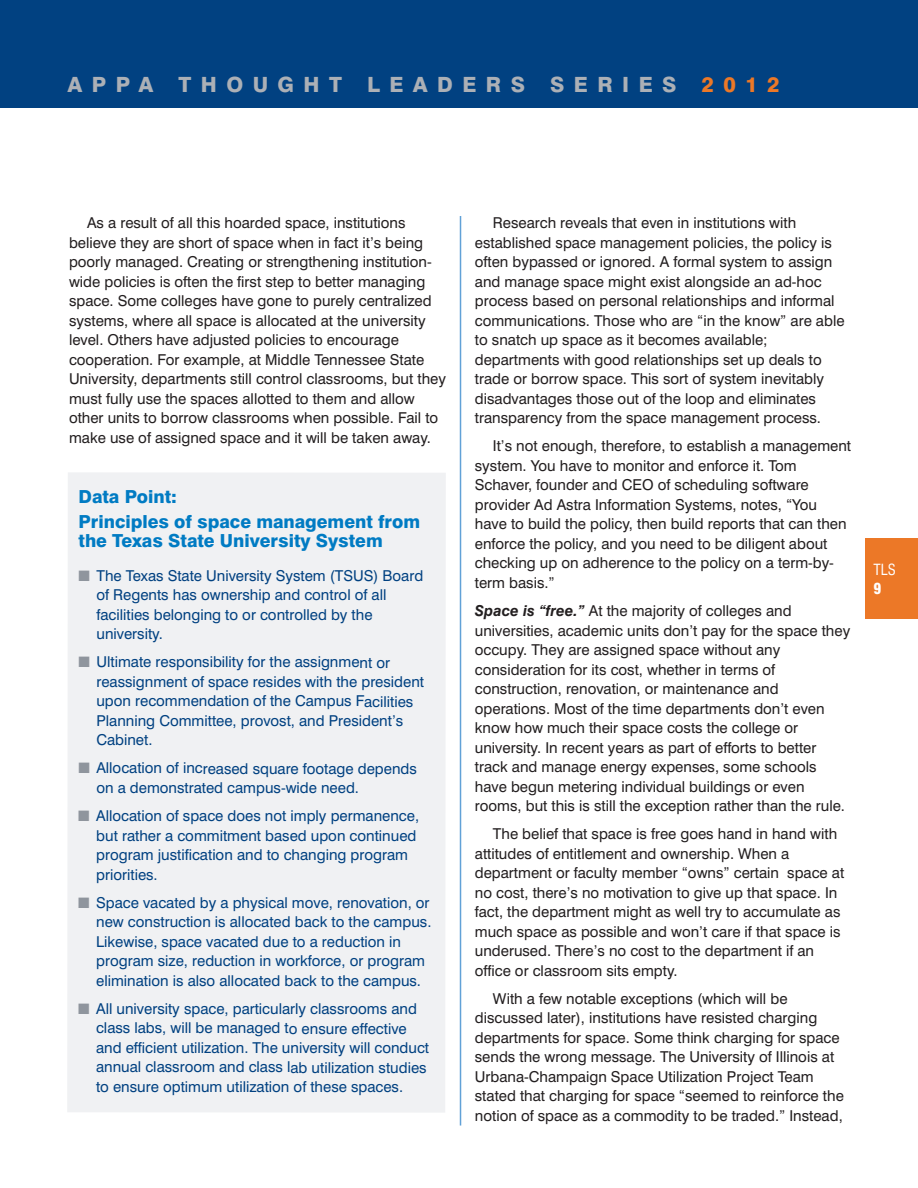
<style>
.page{position:relative;width:918px;height:1188px;background:#fff}
.page>*{position:absolute;margin:0;border:0;box-sizing:border-box;transform-origin:0 0}
.t1{font:800 21px "Swiss 721 BT";letter-spacing:.45em;color:#acb0b6}
.t2{font:800 18px/25px "Swiss 721 BT";color:#007bc3}
.t3{font:15px/19.5px "Swiss 721 BT";color:#231f20}
.t4{font:15px/19.5px "Swiss 721 BT";color:#014181}
.t5{font:condensed 15px "Swiss 721 BT";color:#fff}
.t6{font:900 condensed 15px "Swiss 721 BT";color:#fff}
.s1{color:#ec7827}
.s2{font-weight:700;font-style:italic}
.s3{color:#8f959d}
</style>
<div class="page">
<div style="left:0;top:0;width:918px;height:108px;background:#014181"></div>
<div style="left:866px;top:538px;width:52px;height:81px;background:#ec7827"></div>
<hr style="left:460px;top:216px;width:1px;height:910px;background:#61a1d7">
<div style="left:67px;top:473px;width:379px;height:639px;background:#f0f1f3"></div>
<h1 class="t1" style="left:68px;top:77px;width:713px">APPA THOUGHT LEADERS SERIES <span class="s1">2012</span></h1>
<p class="t3" style="left:69px;top:215px;width:379px;text-indent:18px">As a result of all this hoarded space, institutions believe they are short of space when in fact it’s being poorly managed. Creating or strengthening institution&shy;wide policies is often the first step to better managing space. Some colleges have gone to purely centralized systems, where all space is allocated at the university level. Others have adjusted policies to encourage cooperation. For example, at Middle Tennessee State University, departments still control classrooms, but they must fully use the spaces allotted to them and allow other units to borrow classrooms when possible. Fail to make use of assigned space and it will be taken away.</p>
<p class="t3" style="left:475px;top:215px;width:371px;text-indent:18px">Research reveals that even in institutions with established space management policies, the policy is often bypassed or ignored. A formal system to assign and manage space might exist alongside an ad-hoc process based on personal relationships and informal communications. Those who are “in the know” are able to snatch up space as it becomes available; departments with good relationships set up deals to trade or borrow space. This sort of system inevitably disadvantages those out of the loop and eliminates transparency from the space management process.</p>
<p class="t3" style="left:475px;top:438px;width:378px;text-indent:18px">It’s not enough, therefore, to establish a management system. You have to monitor and enforce it. Tom Schaver, founder and CEO of scheduling software provider Ad Astra Information Systems, notes, “You have to build the policy, then build reports that can then enforce the policy, and you need to be diligent about checking up on adherence to the policy on a term-by&shy;term basis.”</p>
<p class="t3" style="left:475px;top:602px;width:377px"><span class="s2">Space is “free.”</span> At the majority of colleges and universities, academic units don’t pay for the space they occupy. They are assigned space without any consideration for its cost, whether in terms of construction, renovation, or maintenance and operations. Most of the time departments don’t even know how much their space costs the college or university. In recent years as part of efforts to better track and manage energy expenses, some schools have begun metering individual buildings or even rooms, but this is still the exception rather than the rule.</p>
<p class="t3" style="left:475px;top:826px;width:371px;text-indent:18px">The belief that space is free goes hand in hand with attitudes of entitlement and ownership. When a department or faculty member “owns” certain space at no cost, there’s no motivation to give up that space. In fact, the department might as well try to accumulate as much space as possible and won’t care if that space is underused. There’s no cost to the department if an office or classroom sits empty.</p>
<p class="t3" style="left:475px;top:990px;width:370px;text-indent:18px">With a few notable exceptions (which will be discussed later), institutions have resisted charging departments for space. Some think charging for space sends the wrong message. The University of Illinois at Urbana-Champaign Space Utilization Project Team stated that charging for space “seemed to reinforce the notion of space as a commodity to be traded.” Instead,</p>
<p class="t2" style="left:79px;top:486px;width:343px">Data Point:<br>Principles of space management from</p>
<p class="t2" style="left:79px;top:530px;width:306px">the Texas State University System</p>
<p class="t4" style="left:96px;top:567px;width:328px;text-indent:-18px"><span class="s3">■</span> The Texas State University System (TSUS) Board of Regents has ownership and control of all facilities belonging to or controlled by the university.</p>
<p class="t4" style="left:96px;top:654px;width:329px;text-indent:-18px"><span class="s3">■</span> Ultimate responsibility for the assignment or reassignment of space resides with the president upon recommendation of the Campus Facilities Planning Committee, provost, and President’s Cabinet.</p>
<p class="t4" style="left:96px;top:760px;width:322px;text-indent:-18px"><span class="s3">■</span> Allocation of increased square footage depends on a demonstrated campus-wide need.</p>
<p class="t4" style="left:96px;top:808px;width:324px;text-indent:-18px"><span class="s3">■</span> Allocation of space does not imply permanence, but rather a commitment based upon continued program justification and to changing program priorities.</p>
<p class="t4" style="left:96px;top:894px;width:337px;text-indent:-18px"><span class="s3">■</span> Space vacated by a physical move, renovation, or new construction is allocated back to the campus.<br>Likewise, space vacated due to a reduction in program size, reduction in workforce, or program elimination is also allocated back to the campus.</p>
<p class="t4" style="left:96px;top:1000px;width:335px;text-indent:-18px"><span class="s3">■</span> All university space, particularly classrooms and class labs, will be managed to ensure effective and efficient utilization. The university will conduct annual classroom and class lab utilization studies to ensure optimum utilization of these spaces.</p>
<p class="t5" style="left:874px;top:564px;width:24px">TLS</p>
<p class="t6" style="left:874px;top:583px;width:10px">9</p>
</div>
